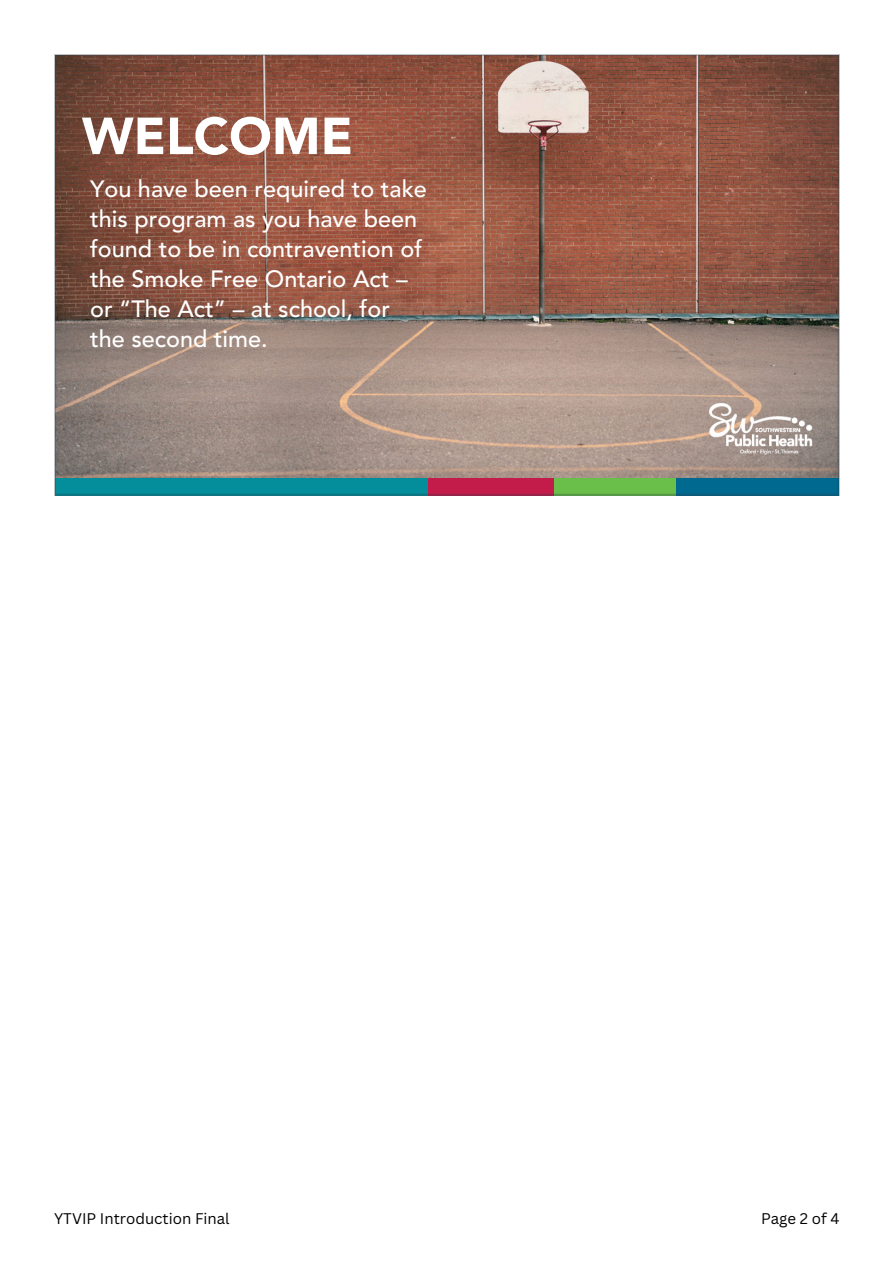
<style>
.page{position:relative;width:894px;height:1264px;background:#fff}
.page>*{position:absolute;margin:0;border:0;box-sizing:border-box;transform-origin:0 0}
.t1{font:900 51.45px "Avenir LT Std";color:#fff}
.t2{font:500 23.4px/29.8px "Avenir LT Std";color:#fff}
.t3{font:15px "Canva Sans";color:#000}
</style>
<div class="page">
<svg style="left:54px;top:54px;width:785px;height:441px;background:#946e60"></svg>
<h2 class="t1" style="left:82px;top:115px;width:272px">WELCOME</h2>
<p class="t2" style="left:90px;top:176px;width:338px">You have been required to take this program as you have been found to be in contravention of the Smoke Free Ontario Act – or “The Act” – at school, for the second time.</p>
<p class="t3" style="left:54px;top:1207px;width:177px">YTVIP Introduction Final</p>
<p class="t3" style="left:761px;top:1207px;width:80px">Page 2 of 4</p>
</div>
